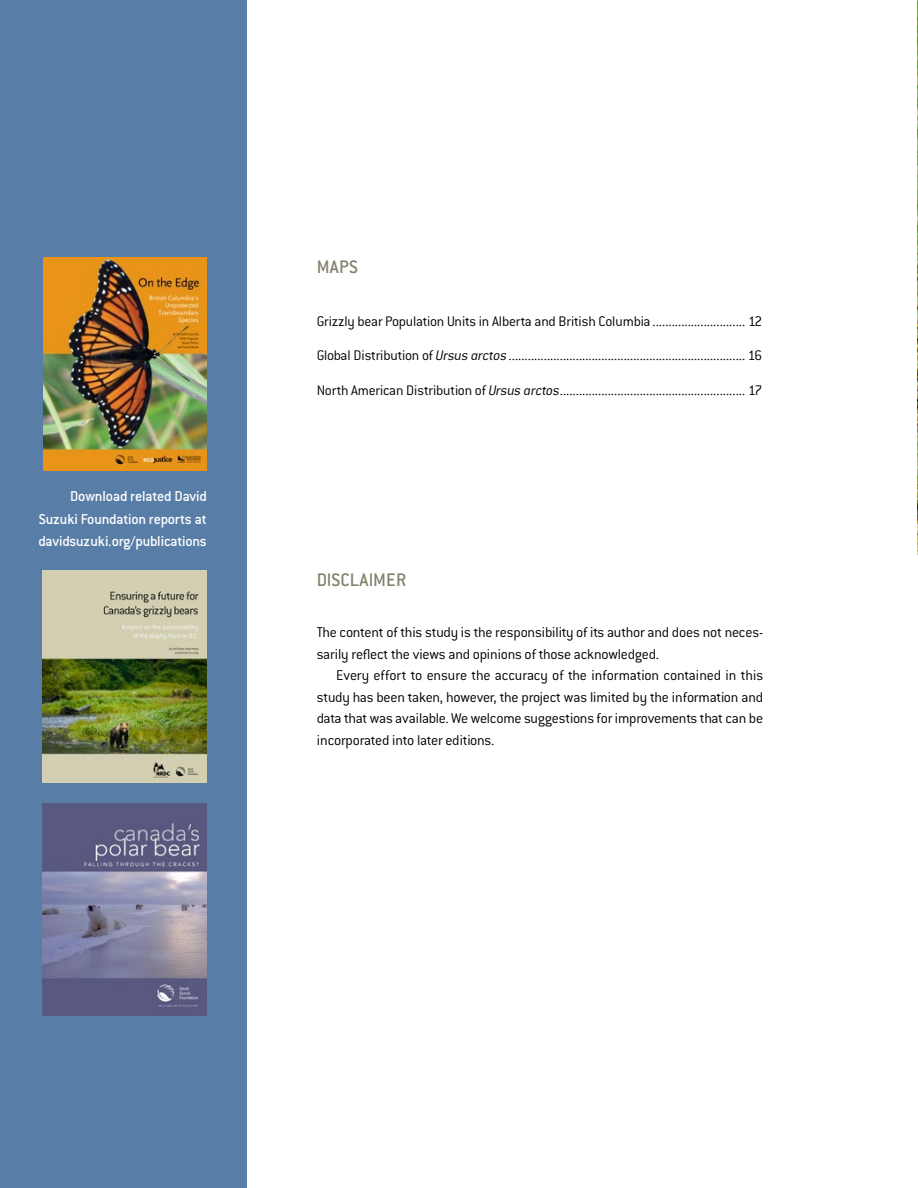
<style>
.page{position:relative;width:918px;height:1188px;background:#fff}
.page>*{position:absolute;margin:0;border:0;box-sizing:border-box;transform-origin:0 0}
.t1{font:500 19.95px "Conduit ITC";color:#84826c}
.t2{font:500 15.75px/22.5px "Conduit ITC";letter-spacing:-.015em;color:#fff;text-align:justify}
.t3{font:300 15.6px/21.5px "Conduit ITC";letter-spacing:-.015em;color:#000}
.t4{font:300 15.3px "Conduit ITC";letter-spacing:-.015em;color:#000}
.s1{font-style:italic}
</style>
<div class="page">
<img style="left:917px;top:0;width:1px;height:555px">
<div style="left:0;top:0;width:247px;height:1188px;background:#587da7"></div>
<img style="left:43px;top:803px;width:164px;height:212px">
<img style="left:43px;top:570px;width:164px;height:212px">
<img style="left:43px;top:258px;width:164px;height:212px">
<p class="t2" style="left:38px;top:485px;width:170px;text-indent:32px">Download related David Suzuki Foundation reports at davidsuzuki.org/publications</p>
<p class="t1" style="left:317px;top:256px;width:43px">MAPS</p>
<p class="t4" style="left:317px;top:313px;width:447px">Grizzly bear Population Units in Alberta and British Columbia ............................. 12</p>
<p class="t4" style="left:317px;top:347px;width:447px">Global Distribution of <span class="s1">Ursus arctos</span>.......................................................................... 16</p>
<p class="t4" style="left:317px;top:382px;width:447px">North American Distribution of <span class="s1">Ursus arctos</span>.......................................................... 17</p>
<p class="t1" style="left:317px;top:568px;width:25px">Discla</p>
<p class="t1" style="left:369px;top:568px;width:39px">imer</p>
<p class="t3" style="left:317px;top:622px;width:448px">The content of this study is the responsibility of its author and does not neces&shy;sarily reflect the views and opinions of those acknowledged.</p>
<p class="t3" style="left:317px;top:665px;width:448px;text-align:justify;text-indent:20px">Every effort to ensure the accuracy of the information contained in this study has been taken, however, the project was limited by the information and data that was available. We welcome suggestions for improvements that can be incorporated into later editions.</p>
</div>
